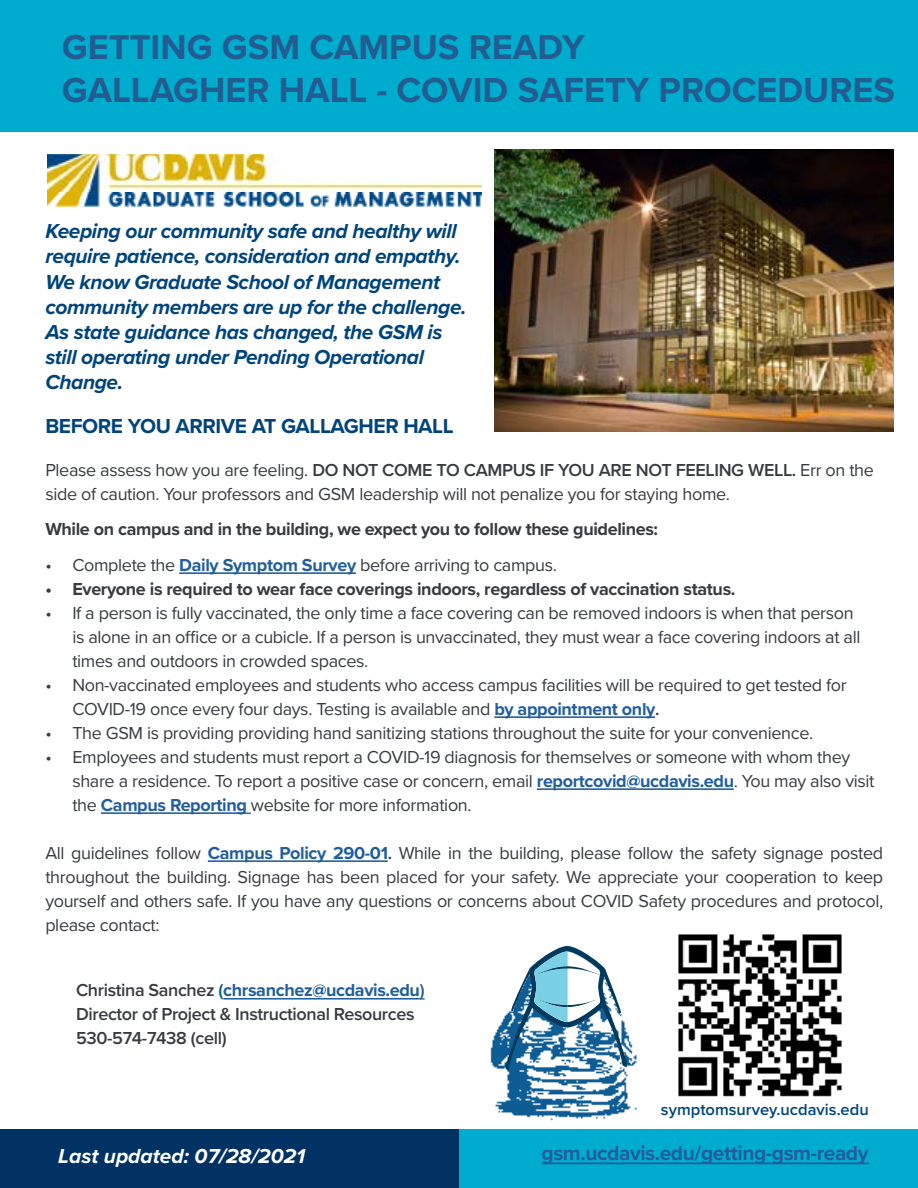
<style>
.page{position:relative;width:918px;height:1188px;background:#fff}
.page>*{position:absolute;margin:0;border:0;box-sizing:border-box;transform-origin:0 0}
.t1{font:700 36px/43.2px "Proxima Nova";color:#225c90}
.t2{font:italic 700 21px/25.2px "Proxima Nova";letter-spacing:-.02em;color:#00447c}
.t3{font:700 21px "Proxima Nova";letter-spacing:-.02em;color:#215e9e}
.t4{font:700 21px "Proxima Nova";letter-spacing:-.02em;color:#00447c}
.t5{font:italic 700 21px "Proxima Nova";color:#fff}
.t6{font:18px/24px "Proxima Nova";letter-spacing:-.02em;color:#383c41}
.t7{font:700 18px "Proxima Nova";letter-spacing:-.02em;color:#383c41}
.t8{font:600 18px/24px "Proxima Nova";letter-spacing:-.02em;color:#383c41}
.t9{font:600 16.5px "Proxima Nova";color:#00447c}
.s1{font-weight:600}
.s2{font-weight:700;color:#215e9e}
.s3{color:#005a84}
.s4{color:#215e9e}
</style>
<div class="page">
<div style="left:0;top:0;width:918px;height:131px;background:#00accd"></div>
<hr style="left:179px;top:572px;width:177px;height:2px;background:#215e9e">
<hr style="left:494px;top:716px;width:161px;height:2px;background:#215e9e">
<hr style="left:537px;top:788px;width:197px;height:2px;background:#215e9e">
<hr style="left:101px;top:812px;width:146px;height:2px;background:#215e9e">
<hr style="left:208px;top:860px;width:180px;height:2px;background:#215e9e">
<img style="left:490px;top:1015px;width:147px;height:106px">
<svg style="left:505px;top:946px;width:122px;height:124px"></svg>
<img style="left:495px;top:149px;width:399px;height:283px">
<img style="left:48px;top:154px;width:434px;height:52px">
<img style="left:678px;top:934px;width:164px;height:163px">
<hr style="left:223px;top:998px;width:197px;height:2px;background:#215e9e">
<div style="left:455px;top:1130px;width:463px;height:58px;background:#00accd"></div>
<hr style="left:542px;top:1162px;width:327px;height:2px;background:#215e9e">
<div style="left:0;top:1130px;width:459px;height:58px;background:#003263"></div>
<h1 class="t1" style="left:62px;top:25px;width:835px">GETTING GSM CAMPUS READY<br>GALLAGHER HALL - COVID SAFETY PROCEDURES</h1>
<p class="t2" style="left:45px;top:218px;width:423px">Keeping our community safe and healthy will require patience, consideration and empathy.<br>We know Graduate School of Management community members are up for the challenge.<br>As state guidance has changed, the GSM is still operating under Pending Operational Change.</p>
<p class="t4" style="left:45px;top:410px;width:410px">BEFORE YOU ARRIVE AT GALLAGHER HALL</p>
<p class="t6" style="left:45px;top:457px;width:830px">Please assess how you are feeling. <span class="s1">DO NOT COME TO CAMPUS IF YOU ARE NOT FEELING WELL.</span> Err on the side of caution. Your professors and GSM leadership will not penalize you for staying home.</p>
<p class="t7" style="left:45px;top:515px;width:614px">While on campus and in the building, we expect you to follow these guidelines:</p>
<p class="t6" style="left:45px;top:552px;width:513px">• Complete the <span class="s2">Daily Symptom Survey</span> before arriving to campus.</p>
<p class="t7" style="left:45px;top:575px;width:692px">• Everyone is required to wear face coverings indoors, regardless of vaccination status.</p>
<p class="t6" style="left:72px;top:600px;width:790px;text-indent:-27px">• If a person is fully vaccinated, the only time a face covering can be removed indoors is when that person is alone in an office or a cubicle. If a person is unvaccinated, they must wear a face covering indoors at all times and outdoors in crowded spaces.</p>
<p class="t6" style="left:72px;top:672px;width:776px;text-indent:-27px">• Non-vaccinated employees and students who access campus facilities will be required to get tested for<br>COVID-19 once every four days. Testing is available and <span class="s2">by appointment only</span><span class="s1">.</span></p>
<p class="t6" style="left:45px;top:720px;width:769px">• The GSM is providing providing hand sanitizing stations throughout the suite for your convenience.</p>
<p class="t6" style="left:72px;top:744px;width:804px;text-indent:-27px">• Employees and students must report a COVID-19 diagnosis for themselves or someone with whom they share a residence. To report a positive case or concern, email <span class="s2">reportcovid@ucdavis.edu</span>. You may also visit the <span class="s2">Campus Reporting</span> website for more information.</p>
<p class="t6" style="left:45px;top:840px;width:839px;text-align:justify">All guidelines follow <span class="s2">Campus Policy 290-01</span><span class="s1">.</span> While in the building, please follow the safety signage posted throughout the building. Signage has been placed for your safety. We appreciate your cooperation to keep yourself and others safe. If you have any questions or concerns about COVID Safety procedures and protocol, please contact:</p>
<p class="t8" style="left:76px;top:978px;width:350px">Christina Sanchez <span class="s3">(</span><span class="s2">chrsanchez@ucdavis.edu</span><span class="s4">)<br></span>Director of Project &amp; Instructional Resources<br>530-574-7438 (cell)</p>
<p class="t9" style="left:661px;top:1097px;width:209px">symptomsurvey.ucdavis.edu</p>
<p class="t5" style="left:58px;top:1140px;width:248px">Last updated: 07/28/2021</p>
<p class="t3" style="left:542px;top:1138px;width:329px">gsm.ucdavis.edu/getting-gsm-ready</p>
</div>
